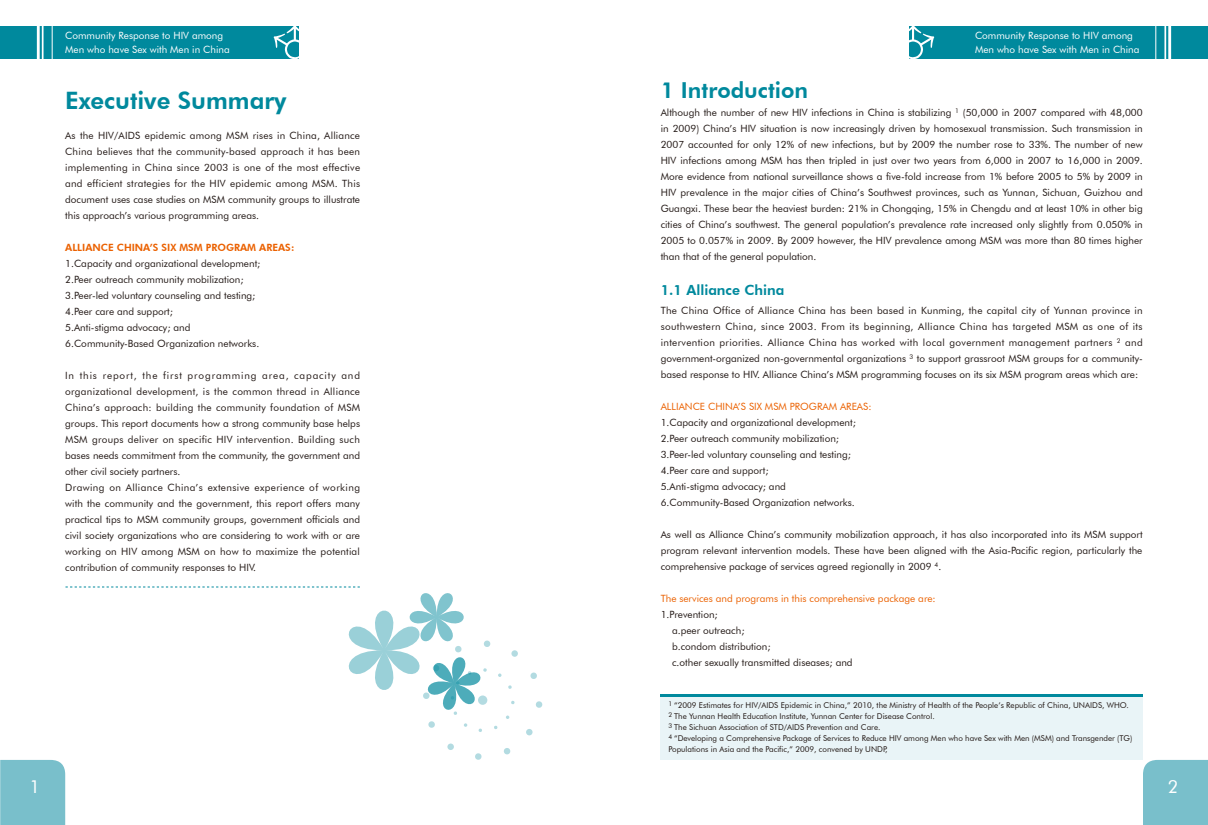
<style>
.page{position:relative;width:1208px;height:825px;background:#fff}
.page>*{position:absolute;margin:0;border:0;box-sizing:border-box;transform-origin:0 0}
.t1{font:800 24px "Futura BT";color:#00899d}
.t2{font:800 22px "Futura BT";color:#00899d}
.t3{font:18px "Futura BT";color:#fff}
.t4{font:800 14px "Futura BT";color:#00899d}
.t5{font:10px/16px "Futura BT";color:#231916;text-align:justify}
.t6{font:10px/13.7px "Futura BT";color:#fff}
.t7{font:10px "Futura BT";color:#eb6101}
.t8{font:800 10px "Futura BT";color:#eb6101}
.t9{font:8px/11px "Futura BT";color:#231916}
</style>
<div class="page">
<div style="left:0;top:26px;width:298px;height:32px;background:#00899d"></div>
<div style="left:0;top:760px;width:65px;height:65px;background:#79bfcb"></div>
<hr style="left:52px;top:25px;width:1px;height:35px;background:#fff">
<hr style="left:37px;top:25px;width:3px;height:35px;background:#fff">
<hr style="left:42px;top:25px;width:2px;height:35px;background:#fff">
<svg style="left:274px;top:26px;width:25px;height:33px"></svg>
<div style="left:909px;top:26px;width:299px;height:32px;background:#00899d"></div>
<div style="left:1143px;top:760px;width:65px;height:65px;background:#79bfcb"></div>
<hr style="left:1155px;top:25px;width:1px;height:35px;background:#fff">
<hr style="left:1168px;top:25px;width:3px;height:35px;background:#fff">
<hr style="left:1164px;top:25px;width:2px;height:35px;background:#fff">
<svg style="left:909px;top:26px;width:25px;height:33px"></svg>
<div style="left:660px;top:694px;width:482px;height:66px;background:#e9f4f7"></div>
<hr style="left:660px;top:694px;width:482px;height:3px;background:#00899d">
<svg style="left:447px;top:743px;width:7px;height:7px"></svg>
<svg style="left:475px;top:753px;width:7px;height:7px"></svg>
<svg style="left:503px;top:748px;width:8px;height:7px"></svg>
<svg style="left:526px;top:729px;width:6px;height:6px"></svg>
<svg style="left:535px;top:701px;width:8px;height:7px"></svg>
<svg style="left:530px;top:672px;width:7px;height:7px"></svg>
<div style="left:511px;top:650px;width:7px;height:7px;background:#b3dbe1;border-radius:50%"></div>
<svg style="left:65px;top:587px;width:450px;height:145px"></svg>
<p class="t6" style="left:65px;top:29px;width:166px">Community Response to HIV among<br>Men who have Sex with Men in China</p>
<h1 class="t1" style="left:65px;top:86px;width:223px">Executive Summary</h1>
<p class="t5" style="left:65px;top:127px;width:296px">As the HIV/AIDS epidemic among MSM rises in China, Alliance China believes that the community-based approach it has been implementing in China since 2003 is one of the most effective and efficient strategies for the HIV epidemic among MSM. This document uses case studies on MSM community groups to illustrate this approach’s various programming areas.</p>
<p class="t8" style="left:65px;top:241px;width:231px">ALLIANCE CHINA’S SIX MSM PROGRAM AREAS:</p>
<p class="t5" style="left:65px;top:255px;width:197px;text-align:left">1.Capacity and organizational development; 2.Peer outreach community mobilization; 3.Peer-led voluntary counseling and testing; 4.Peer care and support;<br>5.Anti-stigma advocacy; and 6.Community-Based Organization networks.</p>
<p class="t5" style="left:65px;top:367px;width:296px;text-align:left">In this report, the first programming area, capacity and organizational development, is the common thread in Alliance China’s approach: building the community foundation of MSM groups. This report documents how a strong community base helps MSM groups deliver on specific HIV intervention. Building such bases needs commitment from the community, the government and other civil society partners.<br>Drawing on Alliance China’s extensive experience of working with the community and the government, this report offers many practical tips to MSM community groups, government officials and civil society organizations who are considering to work with or are working on HIV among MSM on how to maximize the potential contribution of community responses to HIV.</p>
<h3 class="t3" style="left:30px;top:775px;width:12px">1</h3>
<p class="t6" style="left:975px;top:29px;width:166px">Community Response to HIV among<br>Men who have Sex with Men in China</p>
<h2 class="t2" style="left:660px;top:77px;width:149px">1 Introduction</h2>
<p class="t5" style="left:660px;top:104px;width:484px">Although the number of new HIV infections in China is stabilizing <sup>1</sup> (50,000 in 2007 compared with 48,000 in 2009) China’s HIV situation is now increasingly driven by homosexual transmission. Such transmission in 2007 accounted for only 12% of new infections, but by 2009 the number rose to 33%. The number of new HIV infections among MSM has then tripled in just over two years from 6,000 in 2007 to 16,000 in 2009.<br>More evidence from national surveillance shows a five-fold increase from 1% before 2005 to 5% by 2009 in HIV prevalence in the major cities of China’s Southwest provinces, such as Yunnan, Sichuan, Guizhou and Guangxi. These bear the heaviest burden: 21% in Chongqing, 15% in Chengdu and at least 10% in other big cities of China’s southwest. The general population’s prevalence rate increased only slightly from 0.050% in 2005 to 0.057% in 2009. By 2009 however, the HIV prevalence among MSM was more than 80 times higher than that of the general population.</p>
<h3 class="t4" style="left:660px;top:282px;width:125px">1.1 Alliance China</h3>
<p class="t5" style="left:660px;top:302px;width:483px">The China Office of Alliance China has been based in Kunming, the capital city of Yunnan province in southwestern China, since 2003. From its beginning, Alliance China has targeted MSM as one of its intervention priorities. Alliance China has worked with local government management partners <sup>2</sup> and government-organized non-governmental organizations <sup>3</sup> to support grassroot MSM groups for a community&shy;based response to HIV. Alliance China’s MSM programming focuses on its six MSM program areas which are:</p>
<p class="t7" style="left:660px;top:400px;width:212px">ALLIANCE CHINA’S SIX MSM PROGRAM AREAS:</p>
<p class="t5" style="left:660px;top:414px;width:197px;text-align:left">1.Capacity and organizational development; 2.Peer outreach community mobilization; 3.Peer-led voluntary counseling and testing; 4.Peer care and support;<br>5.Anti-stigma advocacy; and 6.Community-Based Organization networks.</p>
<p class="t5" style="left:660px;top:526px;width:483px">As well as Alliance China’s community mobilization approach, it has also incorporated into its MSM support program relevant intervention models. These have been aligned with the Asia-Pacific region, particularly the comprehensive package of services agreed regionally in 2009 <sup>4</sup>.</p>
<p class="t7" style="left:660px;top:592px;width:277px">The services and programs in this comprehensive package are:</p>
<p class="t5" style="left:672px;top:606px;width:182px;text-align:left;text-indent:-11px">1.Prevention;<br>a.peer outreach;<br>b.condom distribution;<br>c.other sexually transmitted diseases; and</p>
<p class="t9" style="left:668px;top:700px;width:465px"><sup>1</sup> “2009 Estimates for HIV/AIDS Epidemic in China,” 2010, the Ministry of Health of the People’s Republic of China, UNAIDS, WHO.<br><sup>2</sup> The Yunnan Health Education Institute, Yunnan Center for Disease Control.<br><sup>3</sup> The Sichuan Association of STD/AIDS Prevention and Care.<br><sup>4</sup> “Developing a Comprehensive Package of Services to Reduce HIV among Men who have Sex with Men (MSM) and Transgender (TG)<br>Populations in Asia and the Pacific,” 2009, convened by UNDP,</p>
<h3 class="t3" style="left:1167px;top:775px;width:12px">2</h3>
</div>
